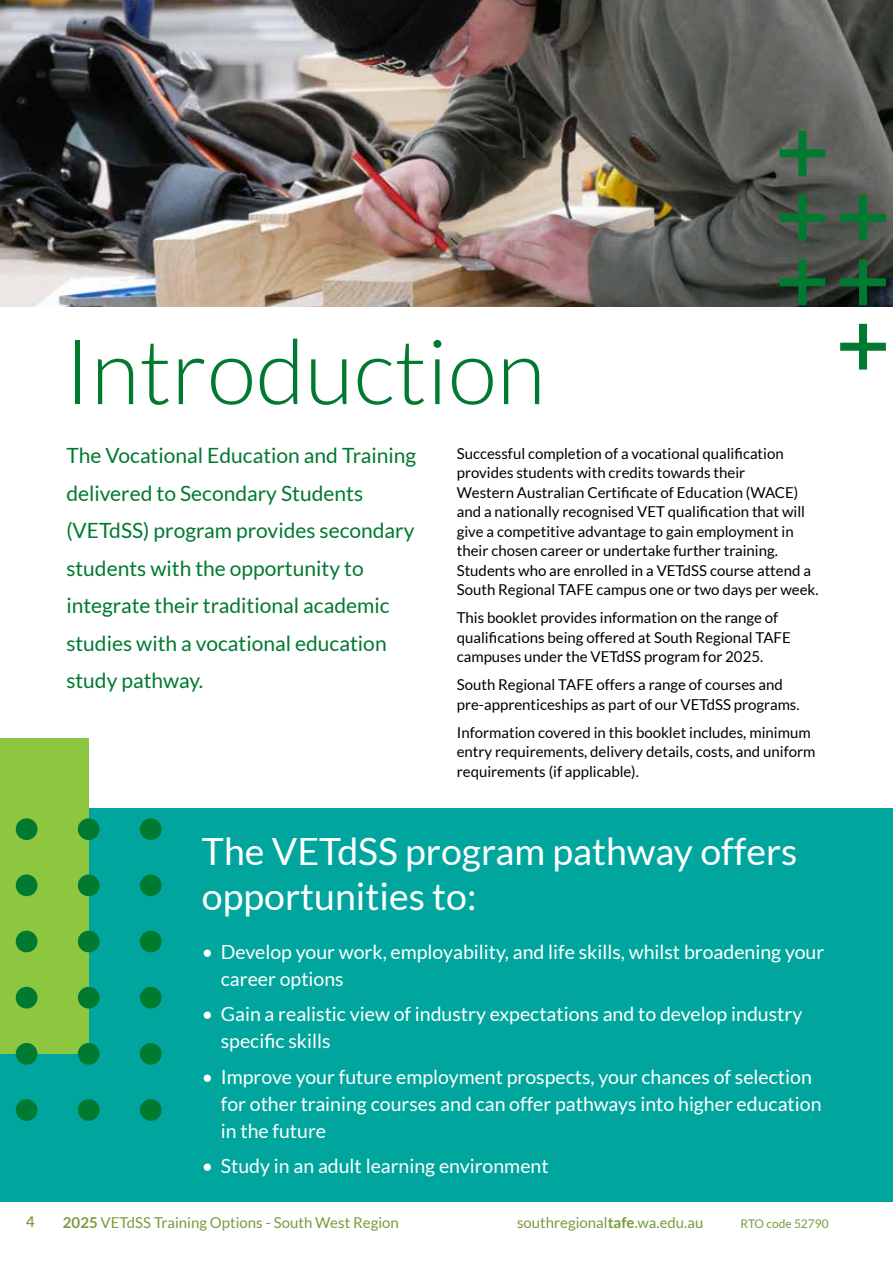
<style>
.page{position:relative;width:893px;height:1263px;background:#fff}
.page>*{position:absolute;margin:0;border:0;box-sizing:border-box;transform-origin:0 0}
.t1{font:300 90px "Lato";color:#007931}
.t2{font:37.5px/45px "Lato";color:#fff}
.t3{font:21px/37.5px "Lato";color:#007931}
.t4{font:19.5px/27px "Lato";color:#fff}
.t5{font:15px/19.5px "Lato";color:#000}
.t6{font:15px "Lato";color:#799b3d}
.t7{font:600 15px "Lato";color:#799b3d}
.t8{font:12px "Lato";color:#799b3d}
.s1{font-weight:700}
</style>
<div class="page">
<img style="left:0;top:0;width:893px;height:306px">
<div style="left:0;top:809px;width:893px;height:393px;background:#00a69e"></div>
<div style="left:0;top:738px;width:89px;height:316px;background:#8dc63f"></div>
<div style="left:140px;top:1099px;width:22px;height:22px;background:#007931;border-radius:50%"></div>
<div style="left:78px;top:1099px;width:22px;height:22px;background:#007931;border-radius:50%"></div>
<div style="left:16px;top:1099px;width:21px;height:22px;background:#007931;border-radius:50%"></div>
<div style="left:140px;top:1043px;width:22px;height:22px;background:#007931;border-radius:50%"></div>
<div style="left:78px;top:1043px;width:22px;height:22px;background:#007931;border-radius:50%"></div>
<div style="left:16px;top:1043px;width:21px;height:22px;background:#007931;border-radius:50%"></div>
<div style="left:140px;top:987px;width:22px;height:21px;background:#007931;border-radius:50%"></div>
<div style="left:78px;top:987px;width:22px;height:21px;background:#007931;border-radius:50%"></div>
<div style="left:16px;top:987px;width:21px;height:21px;background:#007931;border-radius:50%"></div>
<div style="left:140px;top:931px;width:22px;height:21px;background:#007931;border-radius:50%"></div>
<div style="left:78px;top:931px;width:22px;height:21px;background:#007931;border-radius:50%"></div>
<div style="left:16px;top:931px;width:21px;height:21px;background:#007931;border-radius:50%"></div>
<div style="left:140px;top:874px;width:22px;height:22px;background:#007931;border-radius:50%"></div>
<div style="left:78px;top:874px;width:22px;height:22px;background:#007931;border-radius:50%"></div>
<div style="left:16px;top:874px;width:21px;height:22px;background:#007931;border-radius:50%"></div>
<div style="left:140px;top:818px;width:22px;height:22px;background:#007931;border-radius:50%"></div>
<div style="left:78px;top:818px;width:22px;height:22px;background:#007931;border-radius:50%"></div>
<div style="left:16px;top:818px;width:21px;height:22px;background:#007931;border-radius:50%"></div>
<hr style="left:892px;top:667px;width:1px;height:292px;background:#8dc63f">
<div style="left:798px;top:259px;width:8px;height:46px;background:#007931"></div>
<div style="left:780px;top:278px;width:45px;height:8px;background:#007931"></div>
<div style="left:798px;top:195px;width:8px;height:46px;background:#007931"></div>
<div style="left:780px;top:214px;width:45px;height:8px;background:#007931"></div>
<div style="left:798px;top:131px;width:8px;height:45px;background:#007931"></div>
<div style="left:780px;top:149px;width:45px;height:8px;background:#007931"></div>
<div style="left:859px;top:324px;width:8px;height:46px;background:#007931"></div>
<div style="left:840px;top:343px;width:46px;height:8px;background:#007931"></div>
<div style="left:859px;top:259px;width:8px;height:46px;background:#007931"></div>
<div style="left:840px;top:278px;width:46px;height:8px;background:#007931"></div>
<div style="left:859px;top:195px;width:8px;height:46px;background:#007931"></div>
<div style="left:840px;top:214px;width:46px;height:8px;background:#007931"></div>
<hr style="left:892px;top:388px;width:1px;height:46px;background:#007931">
<hr style="left:892px;top:324px;width:1px;height:46px;background:#007931">
<hr style="left:892px;top:259px;width:1px;height:46px;background:#007931">
<p class="t7" style="left:26px;top:1211px;width:10px">4</p>
<h1 class="t1" style="left:64px;top:324px;width:483px">Introduction</h1>
<h3 class="t3" style="left:66px;top:437px;width:352px">The Vocational Education and Training delivered to Secondary Students (VETdSS) program provides secondary students with the opportunity to integrate their traditional academic studies with a vocational education study pathway.</h3>
<p class="t5" style="left:457px;top:443px;width:363px">Successful completion of a vocational qualification provides students with credits towards their<br>Western Australian Certificate of Education (WACE) and a nationally recognised VET qualification that will give a competitive advantage to gain employment in their chosen career or undertake further training.<br>Students who are enrolled in a VETdSS course attend a South Regional TAFE campus one or two days per week.</p>
<p class="t5" style="left:457px;top:608px;width:336px">This booklet provides information on the range of qualifications being offered at South Regional TAFE campuses under the VETdSS program for 2025.</p>
<p class="t5" style="left:457px;top:675px;width:344px">South Regional TAFE offers a range of courses and pre-apprenticeships as part of our VETdSS programs.</p>
<p class="t5" style="left:457px;top:722px;width:360px">Information covered in this booklet includes, minimum entry requirements, delivery details, costs, and uniform requirements (if applicable).</p>
<h2 class="t2" style="left:202px;top:829px;width:597px">The VETdSS program pathway offers opportunities to:</h2>
<h3 class="t4" style="left:221px;top:938px;width:605px;text-indent:-19px">• Develop your work, employability, and life skills, whilst broadening your career options</h3>
<h3 class="t4" style="left:221px;top:1000px;width:583px;text-indent:-19px">• Gain a realistic view of industry expectations and to develop industry specific skills</h3>
<h3 class="t4" style="left:221px;top:1063px;width:602px;text-indent:-19px">• Improve your future employment prospects, your chances of selection for other training courses and can offer pathways into higher education in the future</h3>
<h3 class="t4" style="left:202px;top:1152px;width:348px">• Study in an adult learning environment</h3>
<p class="t6" style="left:63px;top:1214px;width:337px"><span class="s1">2025</span> VETdSS Training Options - South West Region</p>
<p class="t6" style="left:517px;top:1214px;width:188px">southregional<span class="s1">tafe</span>.wa.edu.au</p>
<p class="t8" style="left:741px;top:1217px;width:90px">RTO code 52790</p>
</div>
